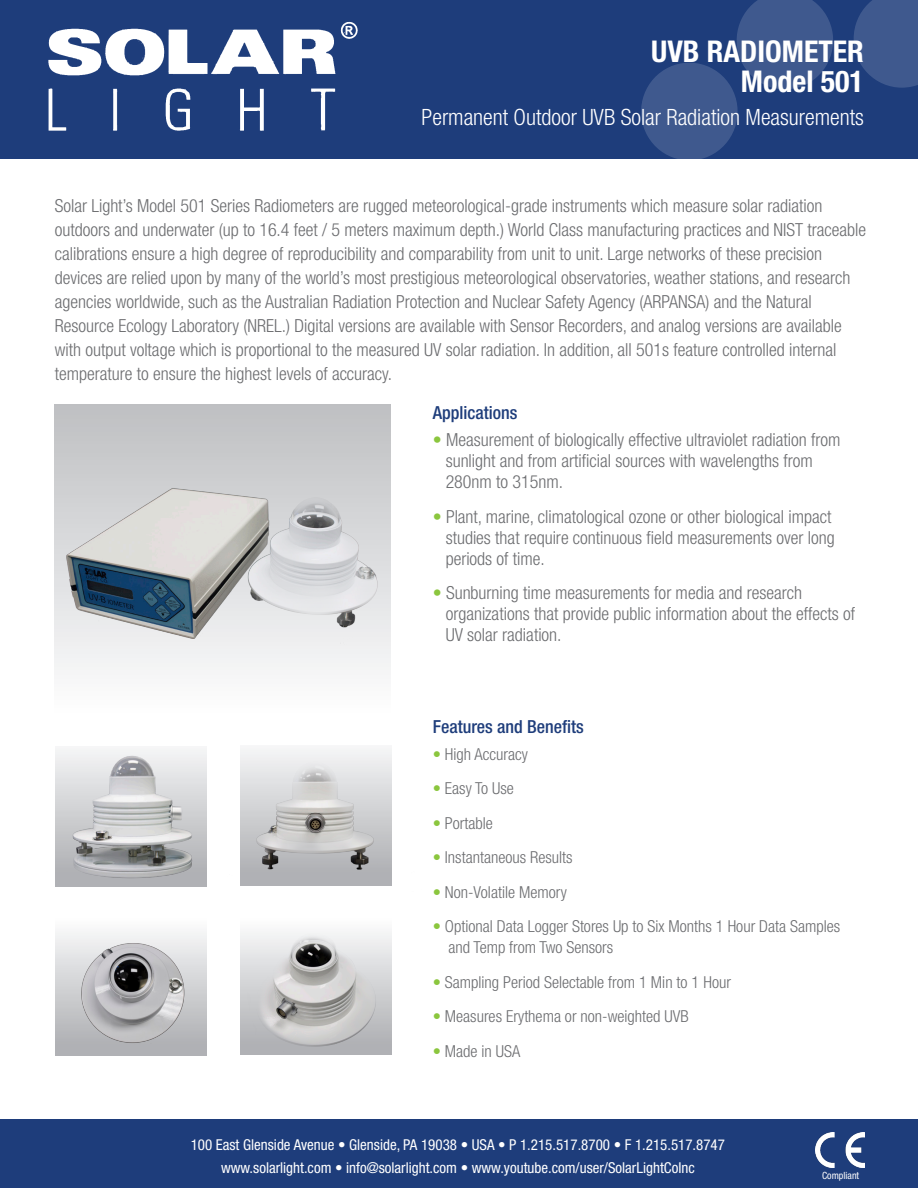
<style>
.page{position:relative;width:918px;height:1188px;background:#fff}
.page>*{position:absolute;margin:0;border:0;box-sizing:border-box;transform-origin:0 0}
.t1{font:700 condensed 30px "Helvetica Neue";color:#fff}
.t2{font:300 condensed 22.5px "Helvetica Neue";color:#fff}
.t3{font:300 condensed 18px/24px "Helvetica Neue";color:#6c6d70}
.t4{font:500 condensed 18px "Helvetica Neue";color:#1e3d7b}
.t5{font:300 condensed 16.5px "Helvetica Neue";color:#6c6d70}
.t6{font:condensed 15px "Helvetica Neue";color:#fff}
.t7{font:condensed 9.9px "Helvetica Neue";color:#fff}
.s1{color:#8bc63e}
</style>
<div class="page">
<div style="left:0;top:0;width:918px;height:158px;background:#1e3d7b"></div>
<svg style="left:614px;top:0;width:304px;height:159px"></svg>
<img style="left:48px;top:21px;width:310px;height:110px">
<div style="left:0;top:1119px;width:918px;height:69px;background:#1e3d7b"></div>
<img style="left:816px;top:1132px;width:49px;height:35px">
<svg style="left:54px;top:404px;width:336px;height:266px"></svg>
<div style="left:56px;top:746px;width:151px;height:141px;background:#f3f4f4"></div>
<div style="left:56px;top:915px;width:151px;height:141px;background:#f9f9f9"></div>
<div style="left:240px;top:745px;width:151px;height:141px;background:#f3f4f4"></div>
<div style="left:240px;top:914px;width:151px;height:141px;background:#fbfbfb"></div>
<img style="left:55px;top:935px;width:148px;height:121px">
<img style="left:240px;top:756px;width:152px;height:130px">
<img style="left:203px;top:932px;width:189px;height:124px">
<img style="left:54px;top:436px;width:337px;height:228px">
<img style="left:55px;top:753px;width:152px;height:134px">
<p class="t1" style="left:651px;top:33px;width:214px">UVB RADIOMETER</p>
<p class="t1" style="left:741px;top:63px;width:125px">Model 501</p>
<p class="t2" style="left:422px;top:104px;width:444px">Permanent Outdoor UVB Solar Radiation Measurements</p>
<p class="t3" style="left:55px;top:193px;width:813px">Solar Light’s Model 501 Series Radiometers are rugged meteorological-grade instruments which measure solar radiation outdoors and underwater (up to 16.4 feet / 5 meters maximum depth.) World Class manufacturing practices and NIST traceable calibrations ensure a high degree of reproducibility and comparability from unit to unit. Large networks of these precision devices are relied upon by many of the world’s most prestigious meteorological observatories, weather stations, and research agencies worldwide, such as the Australian Radiation Protection and Nuclear Safety Agency (ARPANSA) and the Natural Resource Ecology Laboratory (NREL.) Digital versions are available with Sensor Recorders, and analog versions are available with output voltage which is proportional to the measured UV solar radiation. In addition, all 501s feature controlled internal temperature to ensure the highest levels of accuracy.</p>
<p class="t4" style="left:433px;top:402px;width:86px">Applications</p>
<p class="t3" style="left:433px;top:428px;width:409px"><span class="s1">•</span> Measurement of biologically effective ultraviolet radiation from</p>
<p class="t3" style="left:446px;top:449px;width:369px">sunlight and from artificial sources with wavelengths from</p>
<p class="t3" style="left:446px;top:470px;width:119px">280nm to 315nm.</p>
<p class="t3" style="left:433px;top:504px;width:400px"><span class="s1">•</span> Plant, marine, climatological ozone or other biological impact</p>
<p class="t3" style="left:446px;top:525px;width:391px">studies that require continuous field measurements over long</p>
<p class="t3" style="left:446px;top:546px;width:101px">periods of time.</p>
<p class="t3" style="left:433px;top:581px;width:371px"><span class="s1">•</span> Sunburning time measurements for media and research</p>
<p class="t3" style="left:446px;top:602px;width:411px">organizations that provide public information about the effects of</p>
<p class="t3" style="left:446px;top:623px;width:117px">UV solar radiation.</p>
<p class="t4" style="left:433px;top:716px;width:153px">Features and Benefits</p>
<p class="t5" style="left:433px;top:744px;width:97px"><span class="s1">•</span> High Accuracy</p>
<p class="t5" style="left:433px;top:779px;width:83px"><span class="s1">•</span> Easy To Use</p>
<p class="t5" style="left:433px;top:813px;width:62px"><span class="s1">•</span> Portable</p>
<p class="t5" style="left:433px;top:848px;width:141px"><span class="s1">•</span> Instantaneous Results</p>
<p class="t5" style="left:433px;top:882px;width:136px"><span class="s1">•</span> Non-Volatile Memory</p>
<p class="t5" style="left:433px;top:917px;width:409px"><span class="s1">•</span> Optional Data Logger Stores Up to Six Months 1 Hour Data Samples</p>
<p class="t5" style="left:449px;top:938px;width:166px">and Temp from Two Sensors</p>
<p class="t5" style="left:433px;top:972px;width:300px"><span class="s1">•</span> Sampling Period Selectable from 1 Min to 1 Hour</p>
<p class="t5" style="left:433px;top:1007px;width:257px"><span class="s1">•</span> Measures Erythema or non-weighted UVB</p>
<p class="t5" style="left:433px;top:1041px;width:89px"><span class="s1">•</span> Made in USA</p>
<p class="t6" style="left:191px;top:1136px;width:536px">100 East Glenside Avenue • Glenside, PA 19038 • USA • P 1.215.517.8700 • F 1.215.517.8747</p>
<p class="t6" style="left:221px;top:1159px;width:475px">www.solarlight.com • info@solarlight.com • www.youtube.com/user/SolarLightCoInc</p>
<p class="t7" style="left:822px;top:1170px;width:39px">Compliant</p>
</div>
